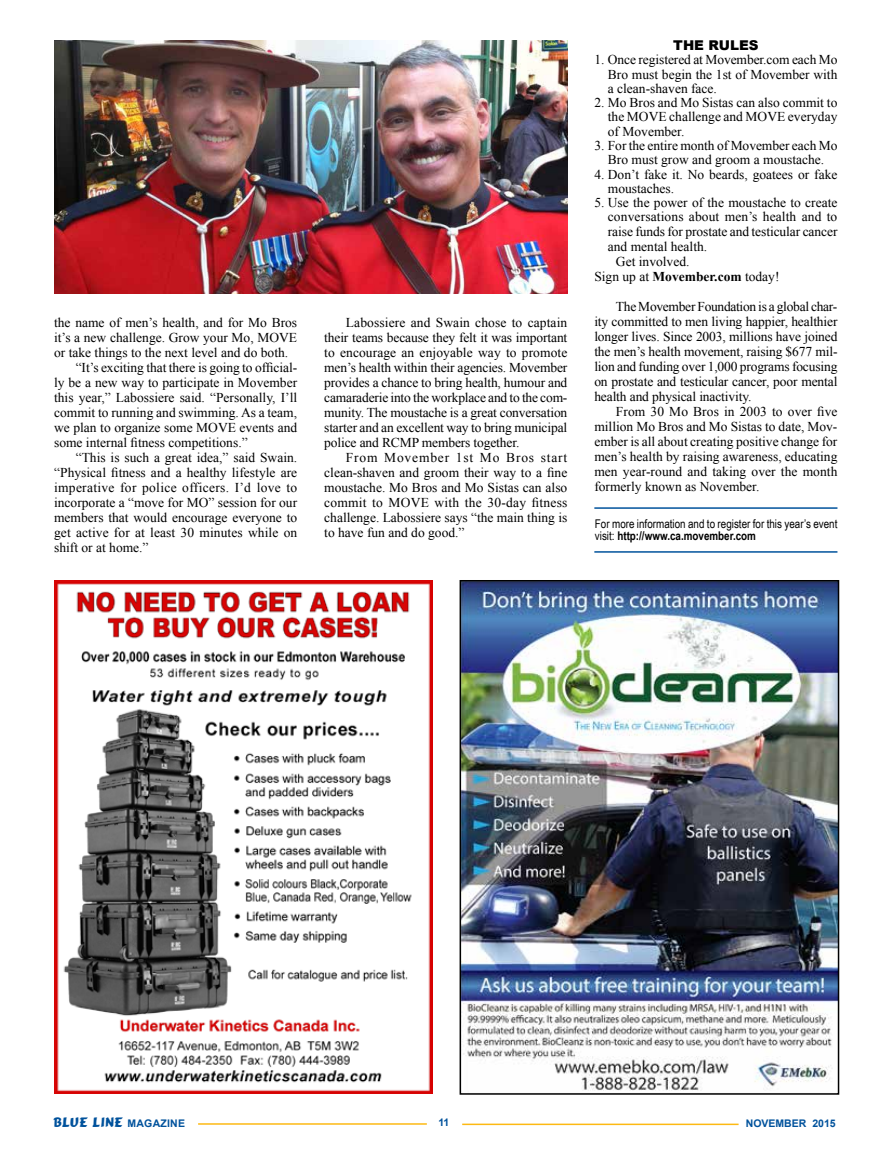
<style>
.page{position:relative;width:878px;height:1175px;background:#fff}
.page>*{position:absolute;margin:0;border:0;box-sizing:border-box;transform-origin:0 0}
.t1{font:13.5px/15px "Times New Roman";color:#000;text-align:justify}
.t2{font:13.5px "Times New Roman";letter-spacing:.02em;color:#000}
.t3{font:13.5px "Comic";letter-spacing:.02em;color:#00529c}
.t4{font:900 13.5px "Arial";color:#000}
.t5{font:12px/12px "Arial Narrow";color:#000}
.t6{font:700 10.5px "Arial";color:#00529c}
.s1{font-weight:700}
.s2{font-family:"Arial";font-weight:700;font-size:10.5px}
</style>
<div class="page">
<hr style="left:462px;top:1123px;width:276px;height:2px;background:#fdb913">
<hr style="left:198px;top:1123px;width:229px;height:1px;background:#fdb913">
<img style="left:54px;top:40px;width:513px;height:253px">
<img style="left:462px;top:583px;width:374px;height:508px">
<div style="left:459px;top:580px;width:380px;height:514px;border:2px solid #000"></div>
<img style="left:54px;top:580px;width:378px;height:514px">
<hr style="left:594px;top:507px;width:243px;height:2px;background:#00529c">
<hr style="left:594px;top:551px;width:243px;height:1px;background:#00529c">
<p class="t1" style="left:54px;top:315px;width:244px">the name of men’s health, and for Mo Bros</p>
<p class="t1" style="left:54px;top:330px;width:244px">it’s a new challenge. Grow your Mo, MOVE</p>
<p class="t1" style="left:54px;top:345px;width:235px">or take things to the next level and do both.</p>
<p class="t1" style="left:76px;top:360px;width:223px">“It’s exciting that there is going to official-</p>
<p class="t1" style="left:54px;top:375px;width:244px">ly be a new way to participate in Movember</p>
<p class="t1" style="left:54px;top:390px;width:245px">this year,” Labossiere said. “Personally, I’ll</p>
<p class="t1" style="left:54px;top:405px;width:244px">commit to running and swimming. As a team,</p>
<p class="t1" style="left:54px;top:420px;width:244px">we plan to organize some MOVE events and</p>
<p class="t1" style="left:54px;top:435px;width:195px">some internal fitness competitions.”</p>
<p class="t1" style="left:76px;top:450px;width:223px">“This is such a great idea,” said Swain.</p>
<p class="t1" style="left:54px;top:465px;width:245px">“Physical fitness and a healthy lifestyle are</p>
<p class="t2" style="left:54px;top:478px;width:245px">imperative for police officers. I’d love to</p>
<p class="t1" style="left:54px;top:495px;width:244px">incorporate a “move for MO” session for our</p>
<p class="t1" style="left:54px;top:510px;width:244px">members that would encourage everyone to</p>
<p class="t1" style="left:54px;top:525px;width:245px">get active for at least 30 minutes while on</p>
<p class="t1" style="left:54px;top:540px;width:96px">shift or at home.”</p>
<p class="t1" style="left:324px;top:315px;width:245px;text-indent:22px">Labossiere and Swain chose to captain their teams because they felt it was important to encourage an enjoyable way to promote men’s health within their agencies. Movember provides a chance to bring health, humour and camaraderie into the workplace and to the com&shy;munity. The moustache is a great conversation starter and an excellent way to bring municipal police and RCMP members together.</p>
<p class="t1" style="left:324px;top:450px;width:245px;text-indent:22px">From Movember 1st Mo Bros start clean-shaven and groom their way to a fine moustache. Mo Bros and Mo Sistas can also commit to MOVE with the 30-day fitness challenge. Labossiere says “the main thing is to have fun and do good.”</p>
<p class="t4" style="left:673px;top:36px;width:87px">THE RULES</p>
<p class="t1" style="left:608px;top:53px;width:231px;line-height:14.2px;text-indent:-14px">1. Once registered at Movember.com each Mo Bro must begin the 1st of Movember with a clean-shaven face.</p>
<p class="t1" style="left:608px;top:95px;width:231px;line-height:14.2px;text-indent:-14px">2. Mo Bros and Mo Sistas can also commit to the MOVE challenge and MOVE everyday of Movember.</p>
<p class="t1" style="left:594px;top:138px;width:245px;line-height:14.2px;text-align:center">3. For the entire month of Movember each Mo<br>Bro must grow and groom a moustache.</p>
<p class="t1" style="left:608px;top:167px;width:231px;line-height:14.2px;text-indent:-14px">4. Don’t fake it. No beards, goatees or fake moustaches.</p>
<p class="t1" style="left:594px;top:195px;width:244px">5. Use the power of the moustache to create</p>
<p class="t1" style="left:608px;top:209px;width:231px">conversations about men’s health and to</p>
<p class="t1" style="left:608px;top:223px;width:231px">raise funds for prostate and testicular cancer</p>
<p class="t1" style="left:608px;top:238px;width:101px">and mental health.</p>
<p class="t1" style="left:616px;top:253px;width:75px">Get involved.</p>
<p class="t1" style="left:594px;top:268px;width:187px">Sign up at <span class="s1">Movember.com</span> today!</p>
<p class="t1" style="left:594px;top:298px;width:245px;text-indent:22px">The Movember Foundation is a global char&shy;ity committed to men living happier, healthier longer lives. Since 2003, millions have joined the men’s health movement, raising $677 mil&shy;lion and funding over 1,000 programs focusing on prostate and testicular cancer, poor mental health and physical inactivity.</p>
<p class="t1" style="left:594px;top:403px;width:245px;text-indent:22px">From 30 Mo Bros in 2003 to over five million Mo Bros and Mo Sistas to date, Mov&shy;ember is all about creating positive change for men’s health by raising awareness, educating men year-round and taking over the month formerly known as November.</p>
<p class="t5" style="left:595px;top:517px;width:244px">For more information and to register for this year’s event visit: <span class="s1">http://www.ca.movember.com</span></p>
<p class="t3" style="left:53px;top:1113px;width:133px">BLUE LINE <span class="s2">MAGAZINE</span></p>
<p class="t6" style="left:438px;top:1115px;width:13px">11</p>
<p class="t6" style="left:745px;top:1116px;width:91px">NOVEMBER 2015</p>
</div>
